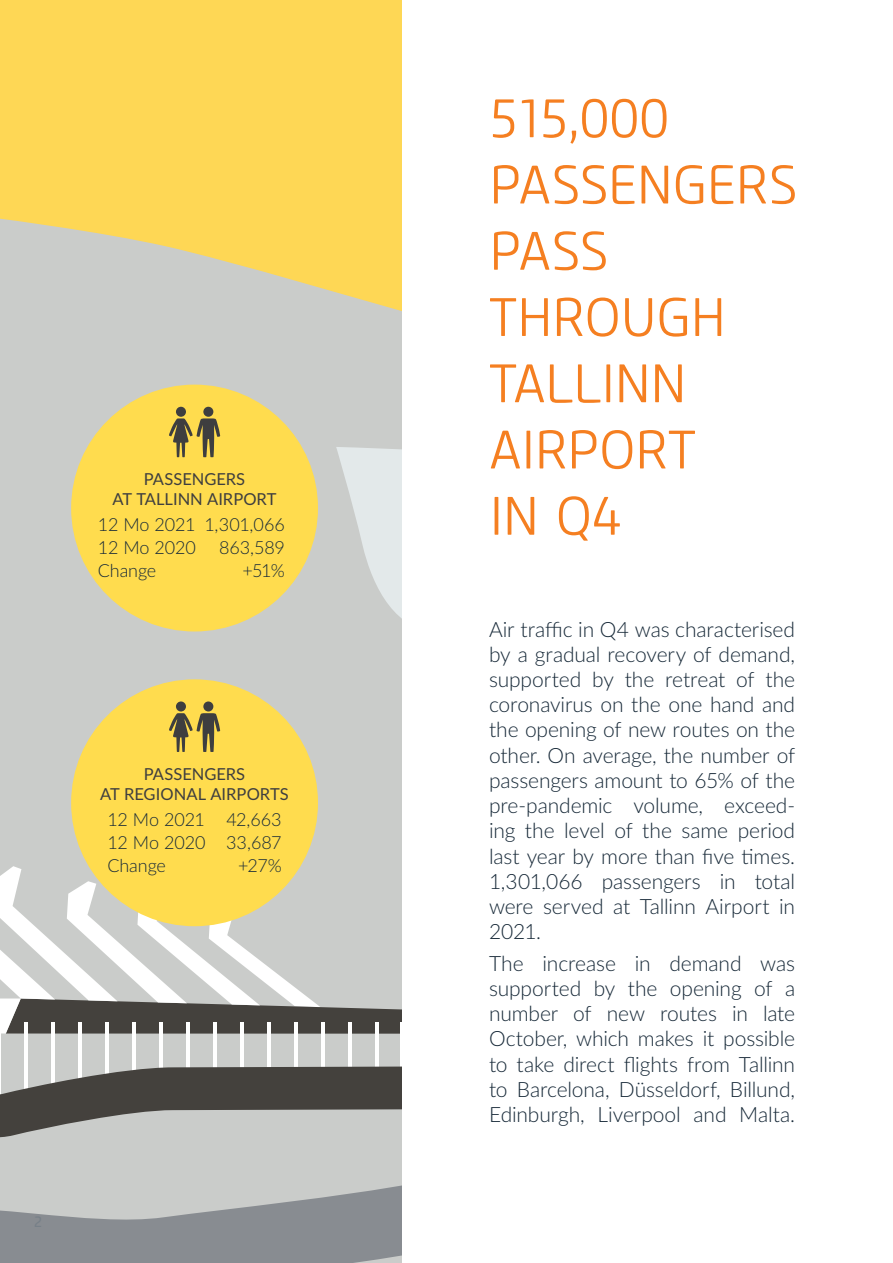
<style>
.page{position:relative;width:893px;height:1263px;background:#fff}
.page>*{position:absolute;margin:0;border:0;box-sizing:border-box;transform-origin:0 0}
.t1{font:300 54px/66.3px "Core Sans M35";letter-spacing:-.015em;color:#f57f21}
.t2{font:300 21px/25.2px "Lato";letter-spacing:-.005em;color:#172938;text-align:justify}
.t3{font:300 18px "Lato";letter-spacing:-.005em;color:#172938}
.t4{font:16.5px/19.8px "Lato";color:#3e3e3f;text-align:center}
</style>
<div class="page">
<svg style="left:0;top:0;width:402px;height:418px;background:#ead27f"></svg>
<svg style="left:0;top:1062px;width:402px;height:201px;background:#9b9d9c"></svg>
<div style="left:71px;top:385px;width:247px;height:246px;background:#ffdc4e;border-radius:50%"></div>
<div style="left:203px;top:407px;width:11px;height:10px;background:#3e3e3f;border-radius:50%"></div>
<div style="left:176px;top:407px;width:10px;height:10px;background:#3e3e3f;border-radius:50%"></div>
<svg style="left:0;top:418px;width:402px;height:631px"></svg>
<p class="t4" style="left:112px;top:469px;width:166px">PASSENGERS<br>AT TALLINN AIRPORT</p>
<p class="t3" style="left:98px;top:512px;width:99px">12 Mo 2021</p>
<p class="t3" style="left:204px;top:512px;width:82px">1,301,066</p>
<p class="t3" style="left:98px;top:535px;width:100px">12 Mo 2020</p>
<p class="t3" style="left:219px;top:535px;width:67px">863,589</p>
<p class="t3" style="left:98px;top:558px;width:60px">Change</p>
<p class="t3" style="left:242px;top:558px;width:44px">+51%</p>
<p class="t4" style="left:100px;top:763px;width:190px">PASSENGERS<br>AT REGIONAL AIRPORTS</p>
<p class="t3" style="left:107px;top:807px;width:99px">12 Mo 2021</p>
<p class="t3" style="left:226px;top:807px;width:57px">42,663</p>
<p class="t3" style="left:107px;top:830px;width:100px">12 Mo 2020</p>
<p class="t3" style="left:226px;top:830px;width:57px">33,687</p>
<p class="t3" style="left:107px;top:853px;width:60px">Change</p>
<p class="t3" style="left:238px;top:853px;width:45px">+27%</p>
<h1 class="t1" style="left:489px;top:87px;width:310px">515,000<br>PASSENGERS<br>PASS<br>THROUGH<br>TALLINN<br>AIRPORT<br>IN Q4</h1>
<p class="t2" style="left:489px;top:616px;width:308px">Air traffic in Q4 was characterised by a gradual recovery of demand, supported by the retreat of the coronavirus on the one hand and the opening of new routes on the other. On average, the number of passengers amount to 65% of the pre-pandemic volume, exceed&shy;ing the level of the same period last year by more than five times.<br>1,301,066 passengers in total were served at Tallinn Airport in 2021.</p>
<p class="t2" style="left:489px;top:950px;width:308px">The increase in demand was supported by the opening of a number of new routes in late October, which makes it possible to take direct flights from Tallinn to Barcelona, Düsseldorf, Billund, Edinburgh, Liverpool and Malta.</p>
</div>
